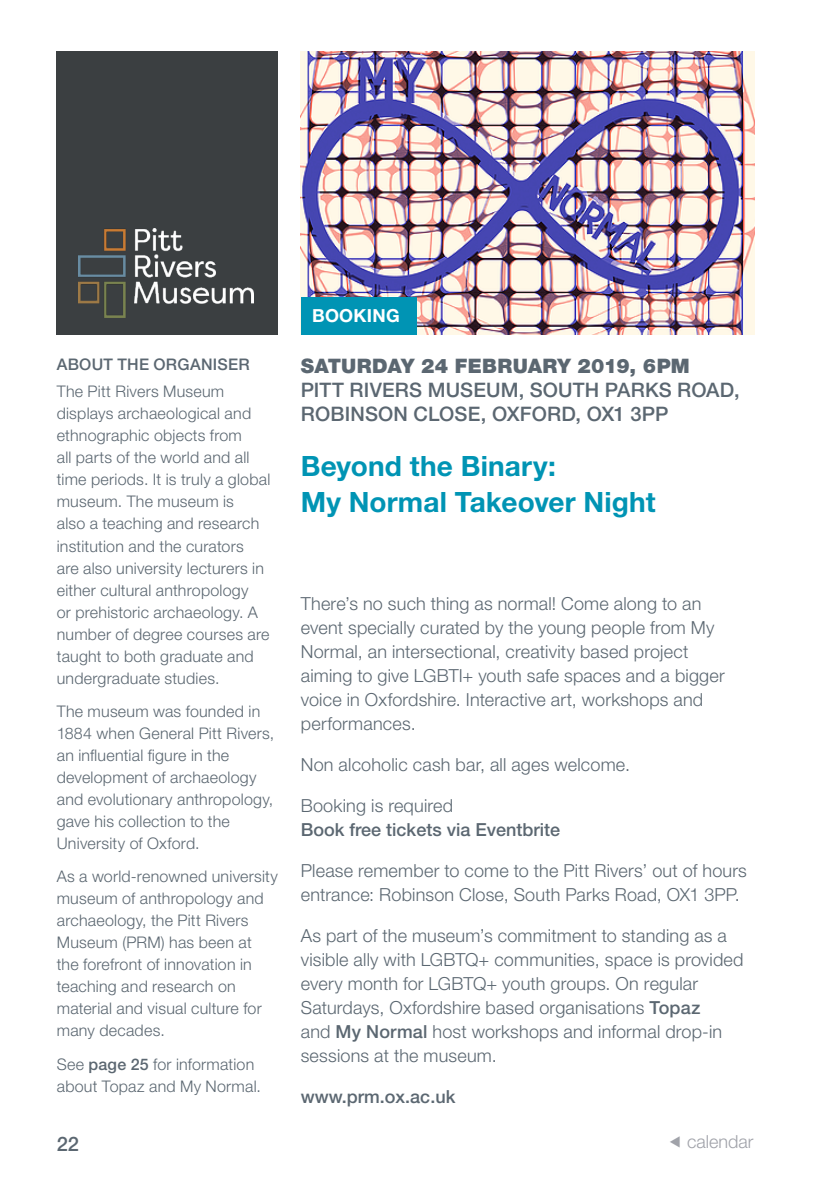
<style>
.page{position:relative;width:840px;height:1191px;background:#fff}
.page>*{position:absolute;margin:0;border:0;box-sizing:border-box;transform-origin:0 0}
.Brookes_title{font:700 28px/36px "Helvetica Neue";letter-spacing:.005em;color:#0094b4}
.t1{font:500 20px/24px "Helvetica Neue";letter-spacing:.005em;color:#5b6771}
.t2{font:900 20px "Helvetica Neue";letter-spacing:.01em;color:#5b6771}
.t3{font:300 18px/24px "Helvetica Neue";letter-spacing:.01em;color:#5b6771}
.t4{font:500 18px/24px "Helvetica Neue";color:#5b6771}
.t5{font:300 18px "Helvetica Neue";color:#a0a2a9}
.t6{font:700 18px "Helvetica Neue";letter-spacing:.015em;color:#fff}
.t7{font:300 16px/22px "Helvetica Neue";letter-spacing:.015em;color:#5b6771}
.t8{font:500 16px "Helvetica Neue";letter-spacing:.015em;color:#5b6771}
.s1{font-weight:500}
.s2{font-weight:300}
</style>
<div class="page">
<img style="left:300px;top:51px;width:454px;height:283px">
<div style="left:300px;top:297px;width:116px;height:37px;background:#0094b4"></div>
<div style="left:57px;top:51px;width:221px;height:283px;background:#3b3f41"></div>
<img style="left:79px;top:228px;width:174px;height:89px">
<p class="t8" style="left:57px;top:354px;width:194px">ABOUT THE ORGANISER</p>
<p class="t7" style="left:57px;top:380px;width:215px">The Pitt Rivers Museum displays archaeological and ethnographic objects from<br>all parts of the world and all time periods. It is truly a global museum. The museum is<br>also a teaching and research institution and the curators<br>are also university lecturers in either cultural anthropology<br>or prehistoric archaeology. A number of degree courses are taught to both graduate and undergraduate studies.</p>
<p class="t7" style="left:57px;top:700px;width:219px">The museum was founded in<br>1884 when General Pitt Rivers, an influential figure in the development of archaeology and evolutionary anthropology, gave his collection to the<br>University of Oxford.</p>
<p class="t7" style="left:57px;top:865px;width:222px">As a world-renowned university museum of anthropology and archaeology, the Pitt Rivers<br>Museum (PRM) has been at<br>the forefront of innovation in teaching and research on material and visual culture for many decades.</p>
<p class="t7" style="left:57px;top:1052px;width:206px">See <span class="s1">page 25</span> for information about Topaz and My Normal.</p>
<p class="t1" style="left:57px;top:1132px;width:24px">22</p>
<p class="t6" style="left:312px;top:304px;width:89px">BOOKING</p>
<p class="t2" style="left:300px;top:354px;width:390px">SATURDAY 24 FEBRUARY 2019, 6PM</p>
<p class="t1" style="left:300px;top:377px;width:440px">PITT RIVERS MUSEUM, SOUTH PARKS ROAD,<br>ROBINSON CLOSE, OXFORD, OX1 3PP</p>
<p class="Brookes_title" style="left:300px;top:447px;width:356px">Beyond the Binary:<br>My Normal Takeover Night</p>
<p class="t3" style="left:300px;top:591px;width:425px">There’s no such thing as normal! Come along to an event specially curated by the young people from My Normal, an intersectional, creativity based project aiming to give LGBTI+ youth safe spaces and a bigger voice in Oxfordshire. Interactive art, workshops and performances.</p>
<p class="t3" style="left:300px;top:752px;width:330px">Non alcoholic cash bar, all ages welcome.</p>
<p class="t4" style="left:300px;top:793px;width:261px"><span class="s2">Booking is required<br></span>Book free tickets via Eventbrite</p>
<p class="t3" style="left:300px;top:858px;width:447px">Please remember to come to the Pitt Rivers’ out of hours entrance: Robinson Close, South Parks Road, OX1 3PP.</p>
<p class="t3" style="left:300px;top:923px;width:444px">As part of the museum’s commitment to standing as a visible ally with LGBTQ+ communities, space is provided every month for LGBTQ+ youth groups. On regular Saturdays, Oxfordshire based organisations <span class="s1">Topaz<br></span>and <span class="s1">My Normal</span> host workshops and informal drop-in sessions at the museum.</p>
<p class="t4" style="left:300px;top:1084px;width:156px">www.prm.ox.ac.uk</p>
<p class="t5" style="left:668px;top:1131px;width:87px">◀ calendar</p>
</div>
